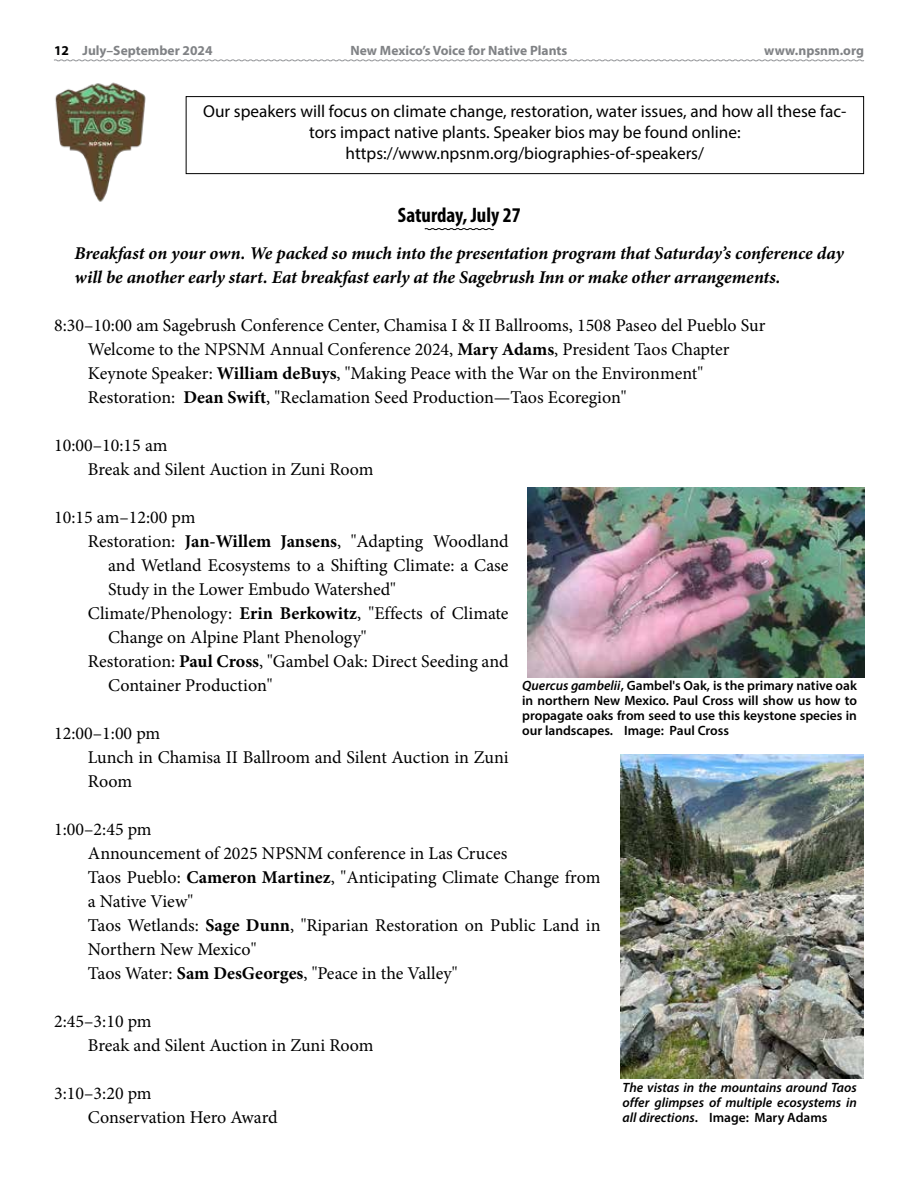
<style>
.page{position:relative;width:918px;height:1188px;background:#fff}
.page>*{position:absolute;margin:0;border:0;box-sizing:border-box;transform-origin:0 0}
.t1{font:700 condensed 21px "Myriad Pro";color:#000}
.t2{font:18px/24px "Minion Pro";color:#000}
.t3{font:italic 700 18px/24px "Minion Pro";letter-spacing:-.005em;color:#000}
.t4{font:17.25px/21px "Myriad Pro";color:#000;text-align:center}
.t5{font:600 13.5px/15px "Myriad Pro";color:#000;text-align:justify}
.t6{font:italic 600 13.5px/15px "Myriad Pro";color:#000;text-align:justify}
.t7{font:700 13.5px "Myriad Pro";color:#808285}
.s1{color:#000}
.s2{font-weight:700}
.s3{font-style:italic}
.s4{font-style:normal}
</style>
<div class="page">
<svg style="left:54px;top:59px;width:810px;height:3px"></svg>
<img style="left:55px;top:82px;width:91px;height:120px">
<svg style="left:424px;top:228px;width:70px;height:2px"></svg>
<div style="left:186px;top:96px;width:678px;height:78px;border:1px solid #000"></div>
<img style="left:527px;top:488px;width:337px;height:189px">
<img style="left:620px;top:754px;width:243px;height:324px">
<p class="t7" style="left:54px;top:42px;width:160px"><span class="s1">12</span> July–September 2024</p>
<p class="t7" style="left:351px;top:42px;width:218px">New Mexico’s Voice for Native Plants</p>
<p class="t7" style="left:764px;top:42px;width:101px">www.npsnm.org</p>
<p class="t4" style="left:203px;top:100px;width:645px">Our speakers will focus on climate change, restoration, water issues, and how all these fac&shy;tors impact native plants. Speaker bios may be found online: https://www.npsnm.org/biographies-of-speakers/</p>
<p class="t1" style="left:398px;top:201px;width:124px">Saturday, July 27</p>
<p class="t3" style="left:74px;top:241px;width:771px">Breakfast on your own. We packed so much into the presentation program that Saturday’s conference day will be another early start. Eat breakfast early at the Sagebrush Inn or make other arrangements.</p>
<p class="t2" style="left:88px;top:313px;width:679px;text-indent:-34px">8:30–10:00 am Sagebrush Conference Center, Chamisa I &amp; II Ballrooms, 1508 Paseo del Pueblo Sur Welcome to the NPSNM Annual Conference 2024, <span class="s2">Mary Adams</span>, President Taos Chapter Keynote Speaker: <span class="s2">William deBuys</span>, "Making Peace with the War on the Environment" Restoration: <span class="s2">Dean Swift</span>, "Reclamation Seed Production—Taos Ecoregion"</p>
<p class="t2" style="left:88px;top:433px;width:287px;text-indent:-34px">10:00–10:15 am<br>Break and Silent Auction in Zuni Room</p>
<p class="t2" style="left:54px;top:505px;width:143px">10:15 am–12:00 pm</p>
<p class="t2" style="left:88px;top:529px;width:422px">Restoration: <span class="s2">Jan-Willem Jansens</span>, "Adapting Woodland</p>
<p class="t2" style="left:108px;top:553px;width:402px">and Wetland Ecosystems to a Shifting Climate: a Case</p>
<p class="t2" style="left:108px;top:577px;width:289px">Study in the Lower Embudo Watershed"</p>
<p class="t2" style="left:88px;top:601px;width:422px">Climate/Phenology: <span class="s2">Erin Berkowitz</span>, "Effects of Climate</p>
<p class="t2" style="left:108px;top:625px;width:260px">Change on Alpine Plant Phenology"</p>
<p class="t2" style="left:88px;top:649px;width:422px">Restoration: <span class="s2">Paul Cross</span>, "Gambel Oak: Direct Seeding and</p>
<p class="t2" style="left:108px;top:673px;width:166px">Container Production"</p>
<p class="t2" style="left:88px;top:721px;width:422px;text-indent:-34px">12:00–1:00 pm<br>Lunch in Chamisa II Ballroom and Silent Auction in Zuni<br>Room</p>
<p class="t2" style="left:88px;top:817px;width:514px;text-indent:-34px">1:00–2:45 pm<br>Announcement of 2025 NPSNM conference in Las Cruces<br>Taos Pueblo: <span class="s2">Cameron Martinez</span>, "Anticipating Climate Change from a Native View"<br>Taos Wetlands: <span class="s2">Sage Dunn</span>, "Riparian Restoration on Public Land in Northern New Mexico"<br>Taos Water: <span class="s2">Sam DesGeorges</span>, "Peace in the Valley"</p>
<p class="t2" style="left:88px;top:1009px;width:287px;text-indent:-34px">2:45–3:10 pm<br>Break and Silent Auction in Zuni Room</p>
<p class="t2" style="left:88px;top:1081px;width:191px;text-indent:-34px">3:10–3:20 pm<br>Conservation Hero Award</p>
<p class="t5" style="left:522px;top:678px;width:336px"><span class="s3">Quercus gambelii</span>, Gambel's Oak, is the primary native oak in northern New Mexico. Paul Cross will show us how to propagate oaks from seed to use this keystone species in our landscapes. Image: Paul Cross</p>
<p class="t6" style="left:623px;top:1079px;width:236px">The vistas in the mountains around Taos offer glimpses of multiple ecosystems in all directions<span class="s4">. Image: Mary Adams</span></p>
</div>
